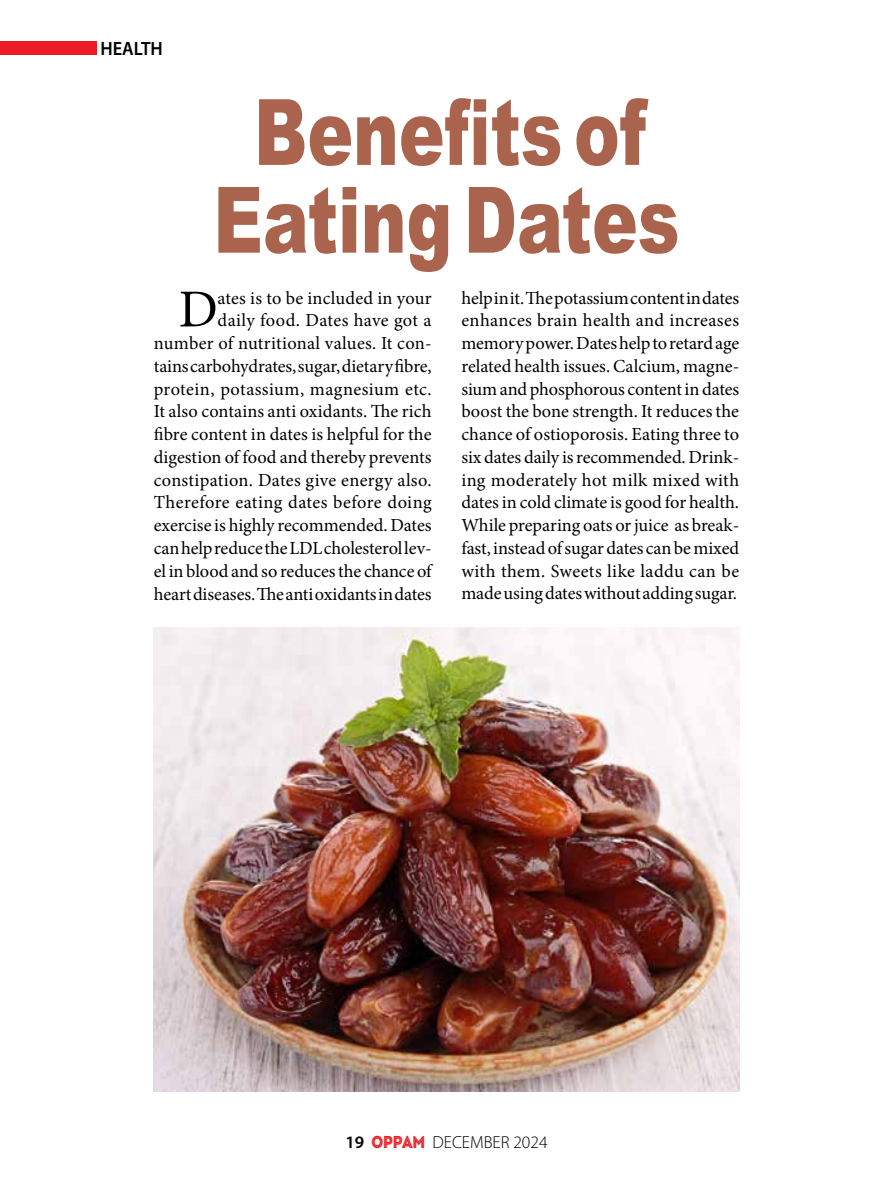
<style>
.page{position:relative;width:893px;height:1191px;background:#fff}
.page>*{position:absolute;margin:0;border:0;box-sizing:border-box;transform-origin:0 0}
.t1{font:900 91.7px/87.7px "Arial";color:#aa634d;text-align:center;scale:.75 1}
.t2{font:53.38px "Minion Pro";color:#000}
.t3{font:600 19.25px "Myriad Pro";color:#000;scale:.95 1}
.t4{font:18.38px/22.8px "Minion Pro";color:#000;text-align:right}
.t5{font:300 17.5px "Myriad Pro";color:#000}
.s1{font-weight:600}
.s2{font-family:"Intro Demo Black Inline CAPS";font-weight:400;font-size:17.15px;color:#ed1c24}
</style>
<div class="page">
<div style="left:0;top:41px;width:97px;height:14px;background:#ed1c24"></div>
<img style="left:154px;top:628px;width:585px;height:463px">
<p class="t3" style="left:100px;top:37px;width:67px">HEALTH</p>
<h1 class="t1" style="left:213px;top:85px;width:623px">Benefits of<br>Eating Dates</h1>
<p class="t4" style="left:154px;top:286px;width:279px">ates is to be included in your<br>daily food. Dates have got a number of nutritional values. It con&shy;tains carbohydrates, sugar, dietary fibre, protein, potassium, magnesium etc.<br>It also contains anti oxidants. The rich fibre content in dates is helpful for the digestion of food and thereby prevents constipation. Dates give energy also.<br>Therefore eating dates before doing exercise is highly recommended. Dates can help reduce the LDL cholesterol lev&shy;el in blood and so reduces the chance of heart diseases. The anti oxidants in dates</p>
<p class="t4" style="left:461px;top:286px;width:279px;text-align:justify">help in it. The potassium content in dates enhances brain health and increases memory power. Dates help to retard age related health issues. Calcium, magne&shy;sium and phosphorous content in dates boost the bone strength. It reduces the chance of ostioporosis. Eating three to six dates daily is recommended. Drink&shy;ing moderately hot milk mixed with dates in cold climate is good for health.<br>While preparing oats or juice as break&shy;fast, instead of sugar dates can be mixed with them. Sweets like laddu can be made using dates without adding sugar.</p>
<h2 class="t2" style="left:179px;top:274px;width:41px">D</h2>
<p class="t5" style="left:345px;top:1131px;width:204px"><span class="s1">19</span> <span class="s2">OPPAM</span> DECEMBER 2024</p>
</div>
